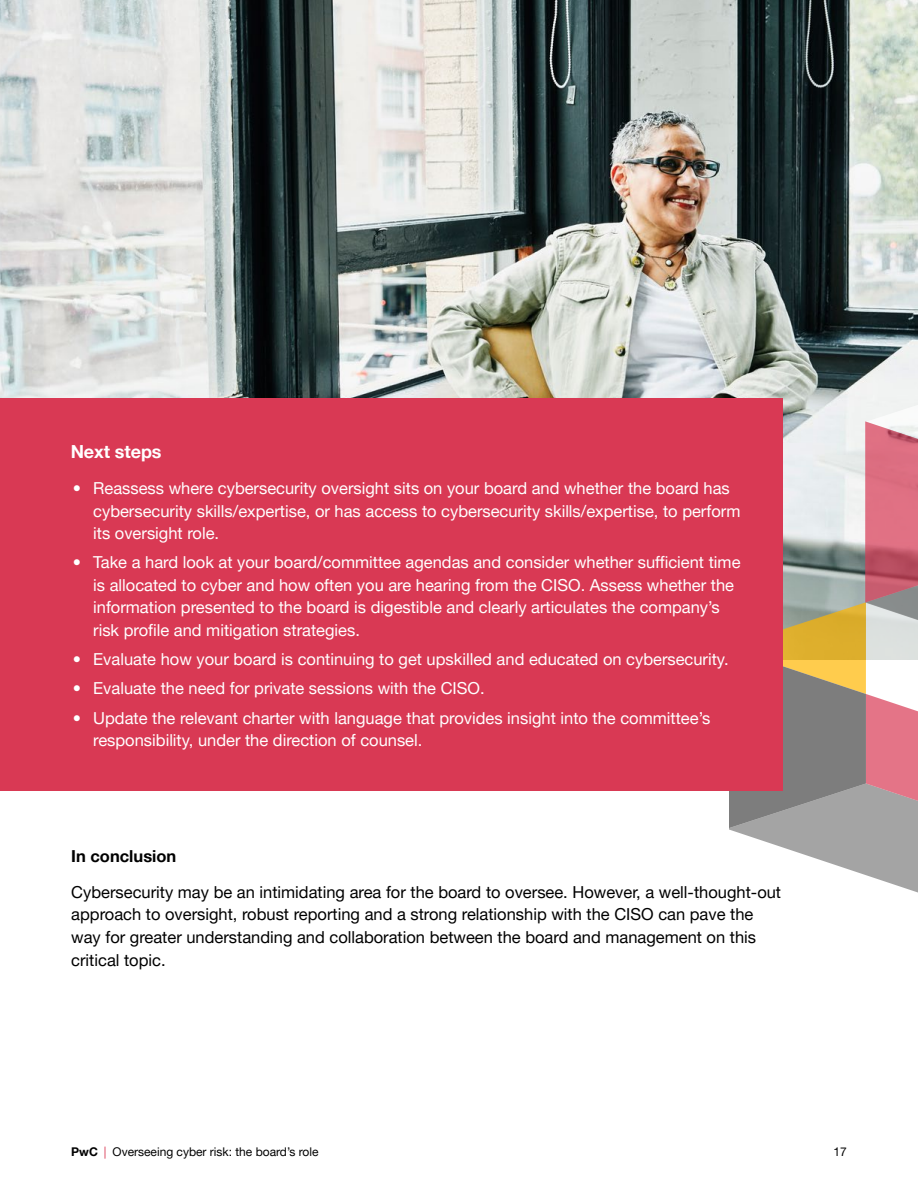
<style>
.page{position:relative;width:918px;height:1188px;background:#fff}
.page>*{position:absolute;margin:0;border:0;box-sizing:border-box;transform-origin:0 0}
.t1{font:700 18px "Helvetica Neue LT Pro";letter-spacing:-.005em;color:#fff}
.t2{font:16.5px/22.5px "Helvetica Neue LT Pro";color:#fff}
.t3{font:16.5px/22.5px "Helvetica Neue LT Pro";color:#000}
.t4{font:700 16.5px "Helvetica Neue LT Pro";color:#000}
.t5{font:12px "Helvetica Neue LT Pro";color:#000}
.s1{font-weight:700}
.s2{color:#d93954}
</style>
<div class="page">
<img style="left:0;top:0;width:918px;height:398px">
<svg style="left:729px;top:376px;width:189px;height:517px"></svg>
<div style="left:0;top:398px;width:782px;height:392px;background:#d93954"></div>
<p class="t1" style="left:71px;top:441px;width:92px">Next steps</p>
<p class="t2" style="left:93px;top:477px;width:649px;text-indent:-20px">• Reassess where cybersecurity oversight sits on your board and whether the board has cybersecurity skills/expertise, or has access to cybersecurity skills/expertise, to perform its oversight role.</p>
<p class="t2" style="left:93px;top:551px;width:649px;text-indent:-20px">• Take a hard look at your board/committee agendas and consider whether sufficient time is allocated to cyber and how often you are hearing from the CISO. Assess whether the information presented to the board is digestible and clearly articulates the company’s risk profile and mitigation strategies.</p>
<p class="t2" style="left:73px;top:648px;width:657px">• Evaluate how your board is continuing to get upskilled and educated on cybersecurity.</p>
<p class="t2" style="left:73px;top:677px;width:413px">• Evaluate the need for private sessions with the CISO.</p>
<p class="t2" style="left:93px;top:706px;width:619px;text-indent:-20px">• Update the relevant charter with language that provides insight into the committee’s responsibility, under the direction of counsel.</p>
<p class="t4" style="left:71px;top:846px;width:107px">In conclusion</p>
<p class="t3" style="left:71px;top:880px;width:711px">Cybersecurity may be an intimidating area for the board to oversee. However, a well-thought-out approach to oversight, robust reporting and a strong relationship with the CISO can pave the way for greater understanding and collaboration between the board and management on this critical topic.</p>
<p class="t5" style="left:71px;top:1144px;width:249px"><span class="s1">PwC</span> <span class="s2">|</span> Overseeing cyber risk: the board’s role</p>
<p class="t5" style="left:833px;top:1144px;width:15px">17</p>
</div>
